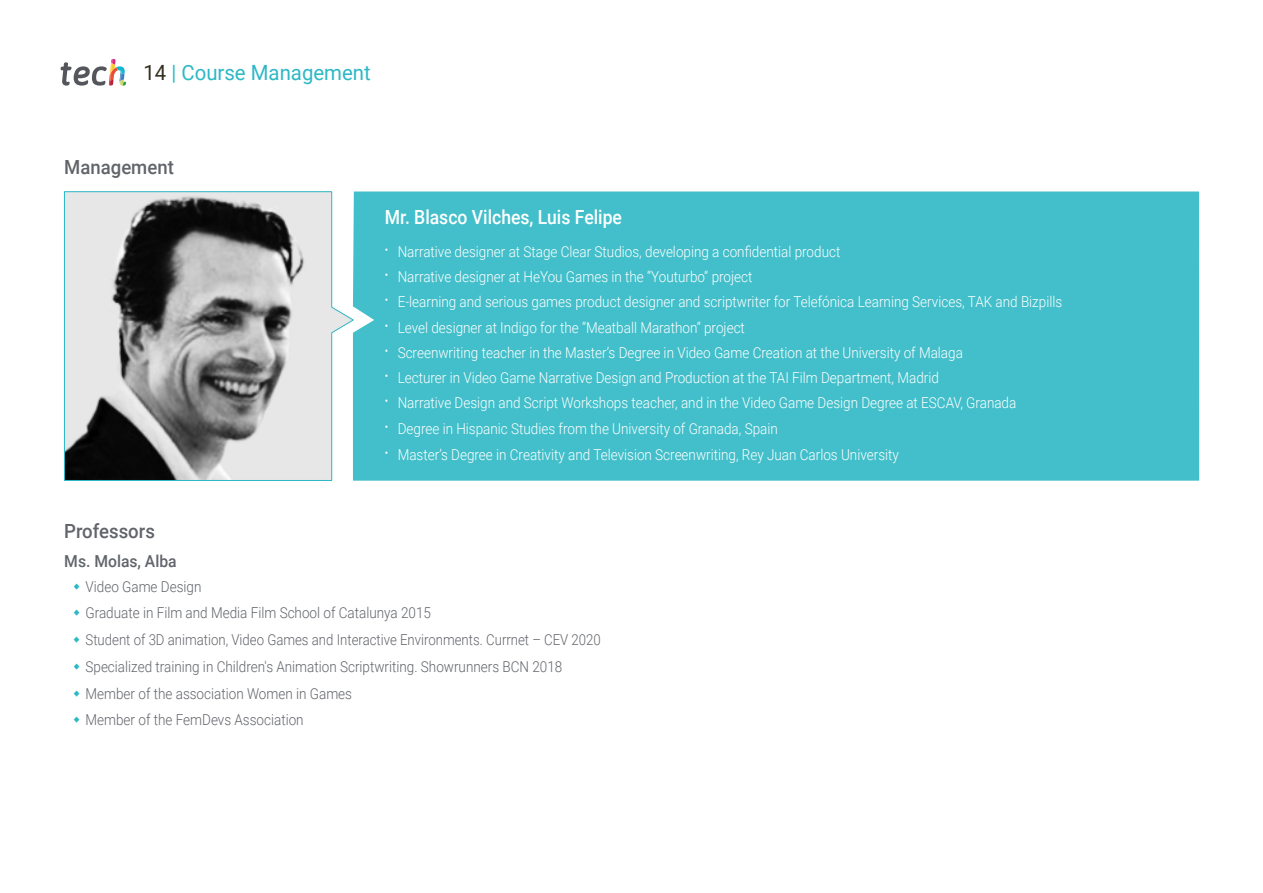
<style>
.page{position:relative;width:1263px;height:893px;background:#fff}
.page>*{position:absolute;margin:0;border:0;box-sizing:border-box;transform-origin:0 0}
.t1{font:21px "Roboto";color:#2db8c5}
.t2{font:500 19.5px "Roboto";color:#fff;scale:.9 1}
.t3{font:500 19.5px "Roboto";color:#61646a;scale:.95 1}
.t4{font:500 16.5px "Roboto";color:#61646a;scale:.95 1}
.t5{font:300 15px "Roboto";color:#fff;scale:.9 1}
.t6{font:300 15px/26.7px "Roboto";color:#61646a;scale:.9 1}
.s1{color:#312e20}
</style>
<div class="page">
<svg style="left:61px;top:59px;width:65px;height:27px"></svg>
<div style="left:354px;top:191px;width:845px;height:290px;background:#42bfca"></div>
<svg style="left:64px;top:191px;width:290px;height:290px;background:#a3a5a5"></svg>
<h1 class="t1" style="left:144px;top:57px;width:229px"><span class="s1">14</span> | Course Management</h1>
<h2 class="t3" style="left:64px;top:154px;width:117px">Management</h2>
<h2 class="t3" style="left:64px;top:517px;width:97px">Professors</h2>
<h2 class="t2" style="left:385px;top:204px;width:265px">Mr. Blasco Vilches, Luis Felipe</h2>
<p class="t5" style="left:385px;top:241px;width:508px"><sup>•</sup> Narrative designer at Stage Clear Studios, developing a confidential product</p>
<p class="t5" style="left:385px;top:266px;width:410px"><sup>•</sup> Narrative designer at HeYou Games in the “Youturbo” project</p>
<p class="t5" style="left:385px;top:291px;width:754px"><sup>•</sup> E-learning and serious games product designer and scriptwriter for Telefónica Learning Services, TAK and Bizpills</p>
<p class="t5" style="left:385px;top:317px;width:401px"><sup>•</sup> Level designer at Indigo for the “Meatball Marathon” project</p>
<p class="t5" style="left:385px;top:342px;width:644px"><sup>•</sup> Screenwriting teacher in the Master’s Degree in Video Game Creation at the University of Malaga</p>
<p class="t5" style="left:385px;top:367px;width:617px"><sup>•</sup> Lecturer in Video Game Narrative Design and Production at the TAI Film Department, Madrid</p>
<p class="t5" style="left:385px;top:392px;width:703px"><sup>•</sup> Narrative Design and Script Workshops teacher, and in the Video Game Design Degree at ESCAV, Granada</p>
<p class="t5" style="left:385px;top:418px;width:438px"><sup>•</sup> Degree in Hispanic Studies from the University of Granada, Spain</p>
<p class="t5" style="left:385px;top:444px;width:573px"><sup>•</sup> Master’s Degree in Creativity and Television Screenwriting, Rey Juan Carlos University</p>
<p class="t4" style="left:64px;top:550px;width:120px">Ms. Molas, Alba</p>
<p class="t6" style="left:86px;top:572px;width:574px">Video Game Design<br>Graduate in Film and Media Film School of Catalunya 2015<br>Student of 3D animation, Video Games and Interactive Environments. Currnet – CEV 2020<br>Specialized training in Children's Animation Scriptwriting. Showrunners BCN 2018<br>Member of the association Women in Games<br>Member of the FemDevs Association</p>
</div>
